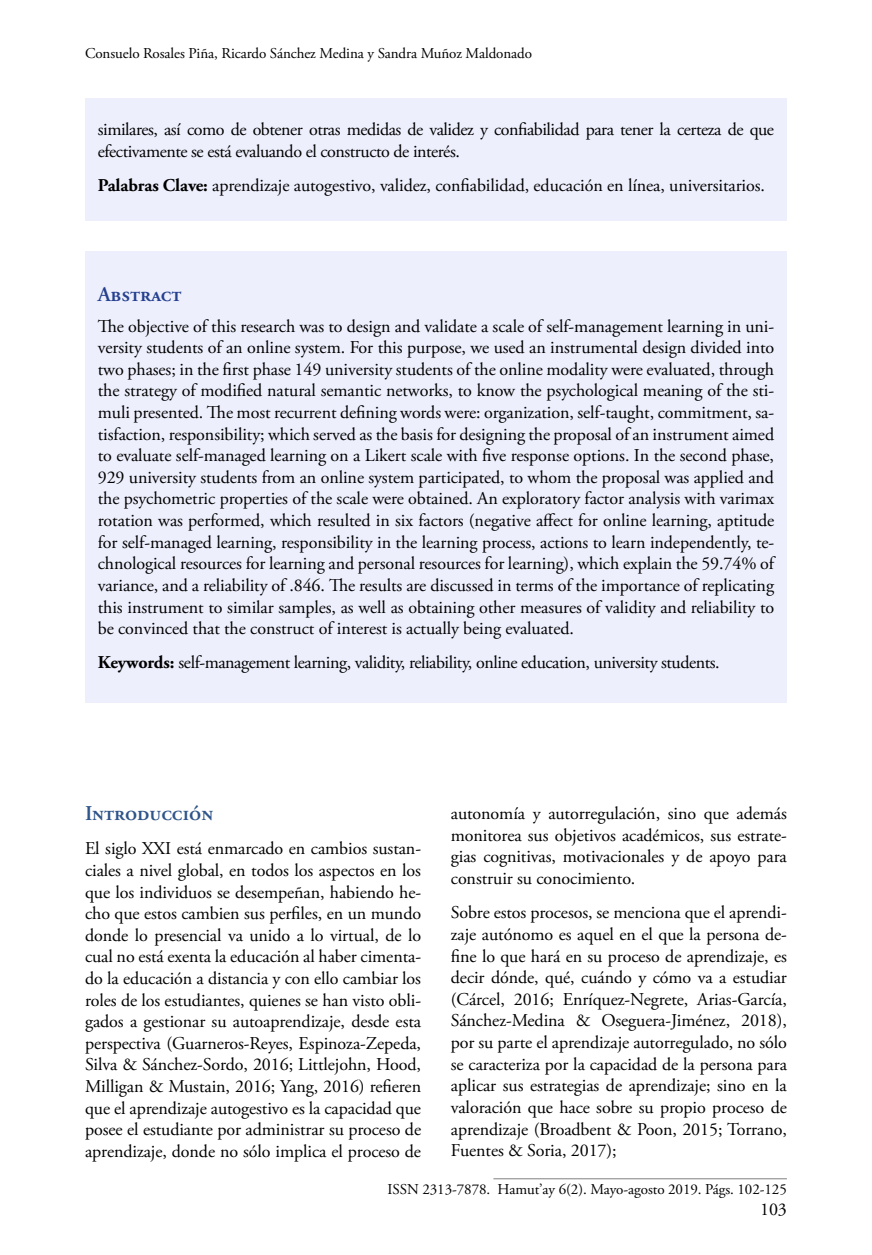
<style>
.page{position:relative;width:872px;height:1255px;background:#fff}
.page>*{position:absolute;margin:0;border:0;box-sizing:border-box;transform-origin:0 0}
.t1{font:600 21px "Adobe Garamond Pro";color:#2f548a}
.t2{font:600 21px "Adobe Garamond Pro";letter-spacing:-.005em;color:#25408f}
.t3{font:18px/21.6px "Adobe Garamond Pro";letter-spacing:-.005em;color:#000;text-align:justify}
.t4{font:18px/21.6px "Adobe Garamond Pro";letter-spacing:-.025em;color:#000}
.t5{font:15px "Adobe Garamond Pro";letter-spacing:-.005em;color:#000}
.s1{font-weight:700}
</style>
<div class="page">
<hr style="left:493px;top:1178px;width:294px;height:1px;background:#808080">
<div style="left:85px;top:251px;width:702px;height:451px;background:#edeffc"></div>
<div style="left:85px;top:98px;width:702px;height:122px;background:#edeffc"></div>
<p class="t5" style="left:85px;top:44px;width:448px">Consuelo Rosales Piña, Ricardo Sánchez Medina y Sandra Muñoz Maldonado</p>
<p class="t4" style="left:98px;top:119px;width:677px">similares, así como de obtener otras medidas de validez y confiabilidad para tener la certeza de que efectivamente se está evaluando el constructo de interés.</p>
<p class="t3" style="left:98px;top:175px;width:668px"><span class="s1">Palabras Clave:</span> aprendizaje autogestivo, validez, confiabilidad, educación en línea, universitarios.</p>
<p class="t2" style="left:98px;top:283px;width:85px">Abstract</p>
<p class="t3" style="left:98px;top:316px;width:678px">The objective of this research was to design and validate a scale of self-management learning in uni&shy;versity students of an online system. For this purpose, we used an instrumental design divided into two phases; in the first phase 149 university students of the online modality were evaluated, through the strategy of modified natural semantic networks, to know the psychological meaning of the sti&shy;muli presented. The most recurrent defining words were: organization, self-taught, commitment, sa&shy;tisfaction, responsibility; which served as the basis for designing the proposal of an instrument aimed to evaluate self-managed learning on a Likert scale with five response options. In the second phase, 929 university students from an online system participated, to whom the proposal was applied and the psychometric properties of the scale were obtained. An exploratory factor analysis with varimax rotation was performed, which resulted in six factors (negative affect for online learning, aptitude for self-managed learning, responsibility in the learning process, actions to learn independently, te&shy;chnological resources for learning and personal resources for learning), which explain the 59.74% of variance, and a reliability of .846. The results are discussed in terms of the importance of replicating this instrument to similar samples, as well as obtaining other measures of validity and reliability to be convinced that the construct of interest is actually being evaluated.</p>
<p class="t4" style="left:98px;top:652px;width:623px"><span class="s1">Keywords:</span> self-management learning, validity, reliability, online education, university students.</p>
<p class="t1" style="left:85px;top:801px;width:130px">Introducción</p>
<p class="t3" style="left:85px;top:838px;width:337px">El siglo XXI está enmarcado en cambios sustan&shy;ciales a nivel global, en todos los aspectos en los que los individuos se desempeñan, habiendo he&shy;cho que estos cambien sus perfiles, en un mundo donde lo presencial va unido a lo virtual, de lo cual no está exenta la educación al haber cimenta&shy;do la educación a distancia y con ello cambiar los roles de los estudiantes, quienes se han visto obli&shy;gados a gestionar su autoaprendizaje, desde esta perspectiva (Guarneros-Reyes, Espinoza-Zepeda, Silva &amp; Sánchez-Sordo, 2016; Littlejohn, Hood, Milligan &amp; Mustain, 2016; Yang, 2016) refieren que el aprendizaje autogestivo es la capacidad que posee el estudiante por administrar su proceso de aprendizaje, donde no sólo implica el proceso de</p>
<p class="t3" style="left:451px;top:803px;width:337px">autonomía y autorregulación, sino que además monitorea sus objetivos académicos, sus estrate&shy;gias cognitivas, motivacionales y de apoyo para construir su conocimiento.</p>
<p class="t3" style="left:451px;top:902px;width:337px">Sobre estos procesos, se menciona que el aprendi&shy;zaje autónomo es aquel en el que la persona de&shy;fine lo que hará en su proceso de aprendizaje, es decir dónde, qué, cuándo y cómo va a estudiar (Cárcel, 2016; Enríquez-Negrete, Arias-García, Sánchez-Medina &amp; Oseguera-Jiménez, 2018), por su parte el aprendizaje autorregulado, no sólo se caracteriza por la capacidad de la persona para aplicar sus estrategias de aprendizaje; sino en la valoración que hace sobre su propio proceso de aprendizaje (Broadbent &amp; Poon, 2015; Torrano, Fuentes &amp; Soria, 2017);</p>
<p class="t5" style="left:387px;top:1179px;width:401px">ISSN 2313-7878. Hamut’ay 6(2). Mayo-agosto 2019. Págs. 102-125</p>
<p class="t3" style="left:760px;top:1199px;width:28px">103</p>
</div>
